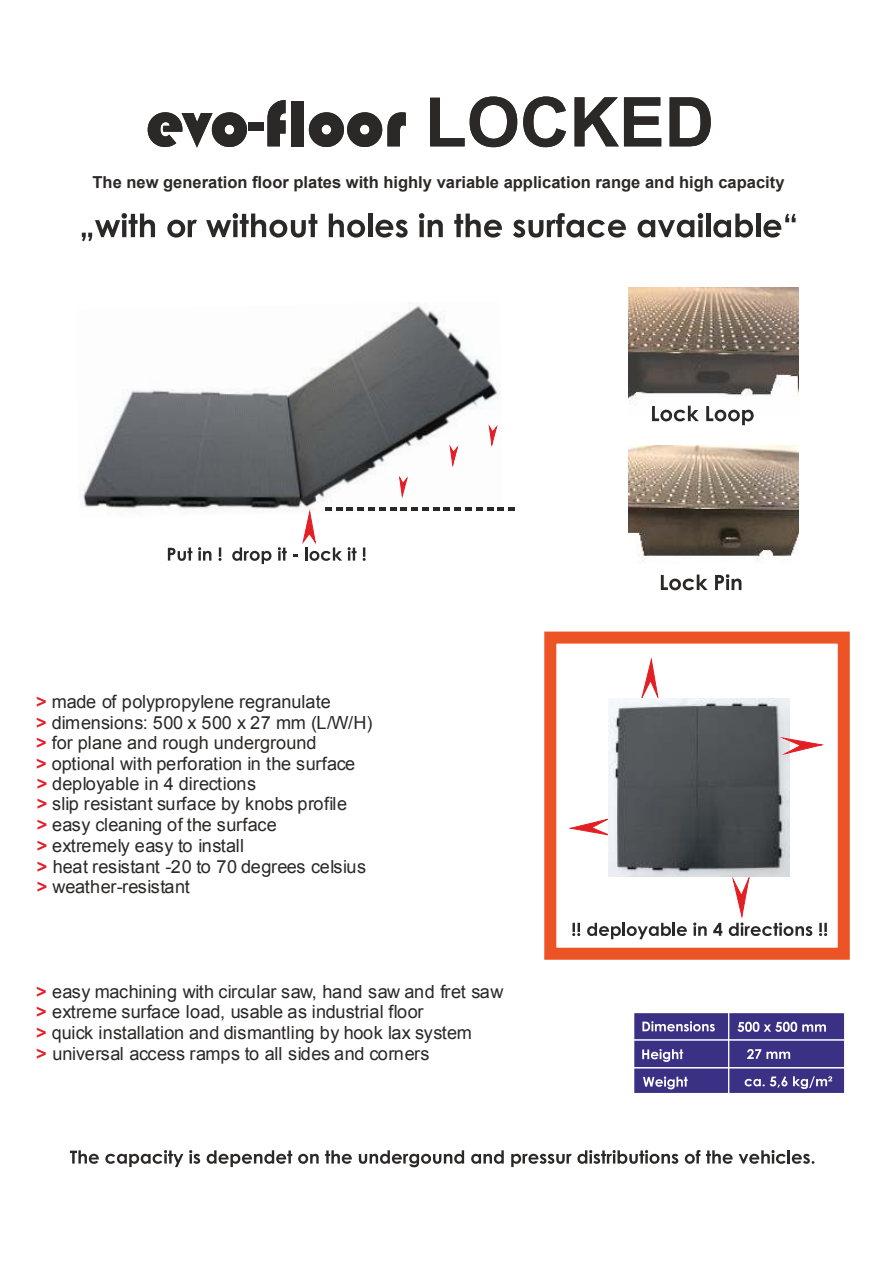
<style>
.page{position:relative;width:894px;height:1263px;background:#fff}
.page>*{position:absolute;margin:0;border:0;box-sizing:border-box;transform-origin:0 0}
.t1{font:700 68.4px "Arial";color:#2b2927}
.t2{font:18.15px/20.5px "Arial";color:#2b2927}
.t3{font:700 16.5px "Arial";color:#2b2927}
.s1{font-weight:700;color:#e51f29}
</style>
<div class="page">
<img style="left:81px;top:305px;width:420px;height:207px">
<svg style="left:488px;top:425px;width:9px;height:20px"></svg>
<svg style="left:449px;top:445px;width:9px;height:20px"></svg>
<svg style="left:399px;top:476px;width:8px;height:20px"></svg>
<svg style="left:168px;top:548px;width:24px;height:13px"></svg>
<svg style="left:198px;top:547px;width:13px;height:14px"></svg>
<svg style="left:218px;top:547px;width:3px;height:14px"></svg>
<svg style="left:232px;top:547px;width:39px;height:17px"></svg>
<svg style="left:278px;top:547px;width:9px;height:14px"></svg>
<svg style="left:293px;top:507px;width:221px;height:54px"></svg>
<div style="left:544px;top:632px;width:305px;height:328px;border:12px solid #ec5325"></div>
<svg style="left:570px;top:818px;width:38px;height:18px"></svg>
<svg style="left:640px;top:659px;width:18px;height:40px"></svg>
<img style="left:608px;top:699px;width:181px;height:178px">
<svg style="left:780px;top:737px;width:41px;height:18px"></svg>
<div style="left:633px;top:1012px;width:211px;height:82px;background:#3a3184"></div>
<div style="left:632px;top:1012px;width:213px;height:82px;border:1px solid #fff"></div>
<hr style="left:633px;top:1039px;width:211px;height:2px;background:#fff">
<hr style="left:633px;top:1067px;width:211px;height:1px;background:#fff">
<hr style="left:635px;top:1093px;width:209px;height:1px;background:#fff">
<hr style="left:727px;top:1012px;width:2px;height:82px;background:#fff">
<img style="left:628px;top:288px;width:170px;height:127px">
<img style="left:628px;top:446px;width:170px;height:116px">
<svg style="left:572px;top:923px;width:8px;height:13px"></svg>
<svg style="left:587px;top:923px;width:99px;height:16px"></svg>
<svg style="left:693px;top:922px;width:13px;height:14px"></svg>
<svg style="left:713px;top:923px;width:9px;height:13px"></svg>
<svg style="left:728px;top:875px;width:84px;height:61px"></svg>
<svg style="left:819px;top:923px;width:7px;height:13px"></svg>
<svg style="left:642px;top:1021px;width:72px;height:10px"></svg>
<svg style="left:737px;top:1022px;width:59px;height:10px"></svg>
<svg style="left:802px;top:1024px;width:23px;height:8px"></svg>
<svg style="left:642px;top:1049px;width:41px;height:13px"></svg>
<svg style="left:747px;top:1049px;width:42px;height:10px"></svg>
<svg style="left:643px;top:1076px;width:44px;height:13px"></svg>
<svg style="left:744px;top:1076px;width:87px;height:13px"></svg>
<svg style="left:70px;top:1150px;width:29px;height:14px"></svg>
<svg style="left:105px;top:1150px;width:78px;height:17px"></svg>
<svg style="left:189px;top:1150px;width:11px;height:14px"></svg>
<svg style="left:206px;top:1150px;width:86px;height:17px"></svg>
<svg style="left:298px;top:1154px;width:20px;height:10px"></svg>
<svg style="left:325px;top:1150px;width:26px;height:14px"></svg>
<svg style="left:358px;top:1150px;width:106px;height:17px"></svg>
<svg style="left:471px;top:1150px;width:32px;height:14px"></svg>
<svg style="left:511px;top:1154px;width:60px;height:13px"></svg>
<svg style="left:577px;top:1150px;width:101px;height:14px"></svg>
<svg style="left:684px;top:1150px;width:48px;height:14px"></svg>
<svg style="left:738px;top:1150px;width:76px;height:14px"></svg>
<svg style="left:148px;top:112px;width:99px;height:36px"></svg>
<div style="left:248px;top:122px;width:16px;height:9px;background:#2b2927"></div>
<svg style="left:267px;top:100px;width:18px;height:46px"></svg>
<div style="left:291px;top:101px;width:12px;height:45px;background:#2b2927"></div>
<svg style="left:309px;top:112px;width:96px;height:35px"></svg>
<svg style="left:660px;top:575px;width:47px;height:15px"></svg>
<svg style="left:715px;top:574px;width:26px;height:16px"></svg>
<svg style="left:651px;top:406px;width:47px;height:15px"></svg>
<svg style="left:706px;top:406px;width:47px;height:19px"></svg>
<svg style="left:82px;top:213px;width:73px;height:28px"></svg>
<svg style="left:167px;top:220px;width:30px;height:18px"></svg>
<svg style="left:206px;top:213px;width:111px;height:25px"></svg>
<svg style="left:328px;top:214px;width:37px;height:24px"></svg>
<hr style="left:368px;top:214px;width:4px;height:23px;background:#2b2927">
<svg style="left:375px;top:220px;width:32px;height:18px"></svg>
<svg style="left:419px;top:213px;width:23px;height:24px"></svg>
<svg style="left:454px;top:214px;width:47px;height:24px"></svg>
<svg style="left:513px;top:213px;width:112px;height:25px"></svg>
<svg style="left:637px;top:213px;width:66px;height:25px"></svg>
<div style="left:705px;top:214px;width:5px;height:23px;background:#2b2927"></div>
<svg style="left:713px;top:214px;width:39px;height:24px"></svg>
<div style="left:755px;top:214px;width:5px;height:23px;background:#2b2927"></div>
<svg style="left:763px;top:214px;width:32px;height:24px"></svg>
<h1 class="t1" style="left:424px;top:97px;width:291px">LOCKED</h1>
<p class="t3" style="left:92px;top:176px;width:693px">The new generation floor plates with highly variable application range and high capacity</p>
<p class="t2" style="left:36px;top:693px;width:337px"><span class="s1">&gt;</span> made of polypropylene regranulate<br><span class="s1">&gt;</span> dimensions: 500 x 500 x 27 mm (L/W/H) <span class="s1">&gt;</span> for plane and rough underground<br><span class="s1">&gt;</span> optional with perforation in the surface<br><span class="s1">&gt;</span> deployable in 4 directions<br><span class="s1">&gt;</span> slip resistant surface by knobs profile<br><span class="s1">&gt;</span> easy cleaning of the surface<br><span class="s1">&gt;</span> extremely easy to install<br><span class="s1">&gt;</span> heat resistant -20 to 70 degrees celsius <span class="s1">&gt;</span> weather-resistant</p>
<p class="t2" style="left:36px;top:983px;width:468px"><span class="s1">&gt;</span> easy machining with circular saw, hand saw and fret saw <span class="s1">&gt;</span> extreme surface load, usable as industrial floor<br><span class="s1">&gt;</span> quick installation and dismantling by hook lax system<br><span class="s1">&gt;</span> universal access ramps to all sides and corners</p>
</div>
